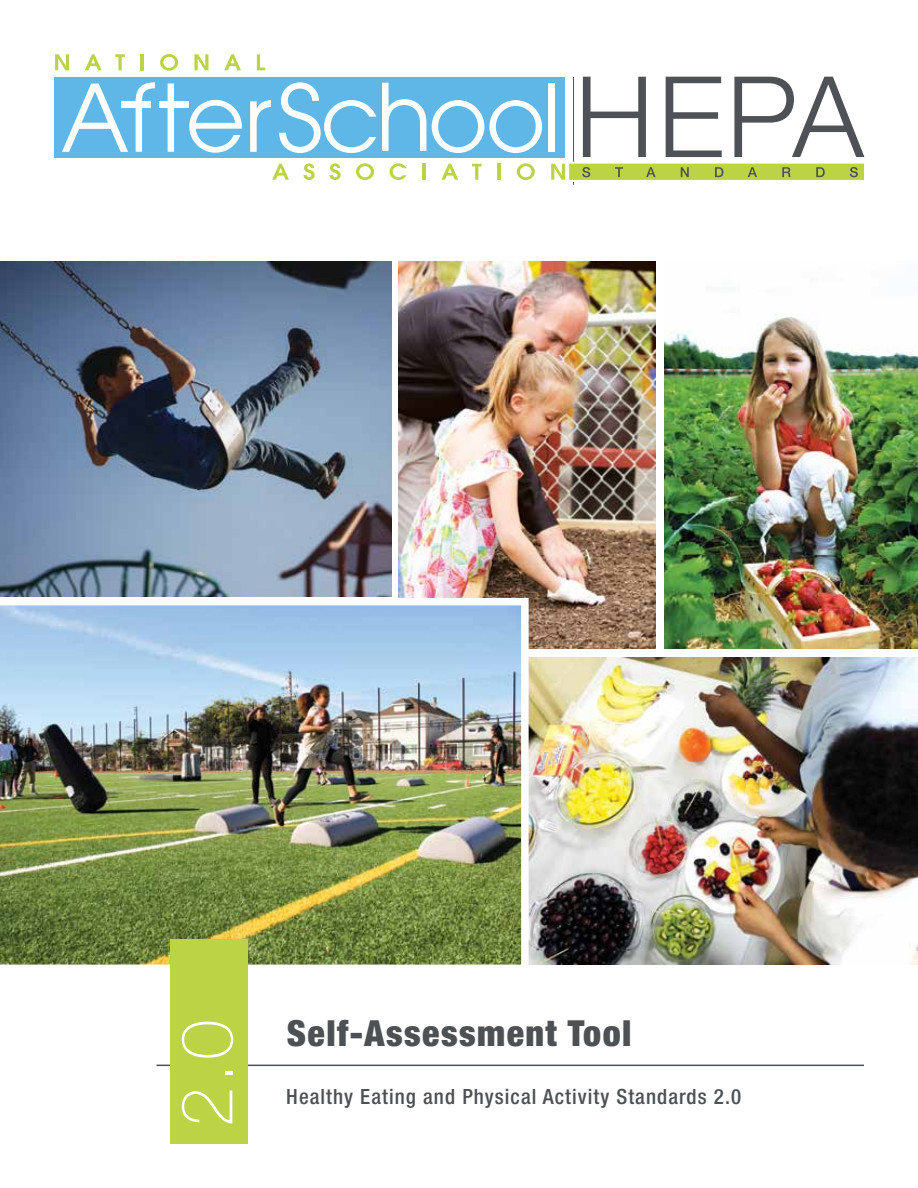
<style>
.page{position:relative;width:918px;height:1188px;background:#fff}
.page>*{position:absolute;margin:0;border:0;box-sizing:border-box;transform-origin:0 0}
.t1{font:100 72px "Helvetica Neue LT Std";color:#fff}
.t2{font:900 condensed 36px "Helvetica Neue LT Std";letter-spacing:.04em;color:#4e5154}
.t3{font:500 condensed 21px "Helvetica Neue LT Std";letter-spacing:.05em;color:#4e5154}
</style>
<div class="page">
<hr style="left:573px;top:77px;width:1px;height:108px;background:#4e5155">
<div style="left:568px;top:163px;width:297px;height:18px;background:#bbd345"></div>
<div style="left:567px;top:162px;width:299px;height:20px;border:2px solid #fff"></div>
<div style="left:54px;top:77px;width:511px;height:81px;background:#5eb7e7"></div>
<svg style="left:272px;top:164px;width:17px;height:16px"></svg>
<svg style="left:303px;top:163px;width:12px;height:17px"></svg>
<svg style="left:329px;top:163px;width:12px;height:17px"></svg>
<svg style="left:356px;top:163px;width:18px;height:17px"></svg>
<svg style="left:390px;top:163px;width:17px;height:17px"></svg>
<hr style="left:423px;top:164px;width:3px;height:16px;background:#bbd345">
<svg style="left:441px;top:164px;width:17px;height:16px"></svg>
<svg style="left:472px;top:164px;width:10px;height:16px"></svg>
<hr style="left:497px;top:164px;width:3px;height:16px;background:#bbd345">
<svg style="left:517px;top:163px;width:18px;height:17px"></svg>
<svg style="left:551px;top:164px;width:14px;height:16px"></svg>
<svg style="left:62px;top:84px;width:66px;height:68px"></svg>
<svg style="left:189px;top:100px;width:53px;height:53px"></svg>
<svg style="left:250px;top:100px;width:21px;height:52px"></svg>
<svg style="left:279px;top:82px;width:97px;height:71px"></svg>
<svg style="left:382px;top:83px;width:44px;height:68px"></svg>
<svg style="left:432px;top:100px;width:110px;height:53px"></svg>
<div style="left:548px;top:84px;width:6px;height:68px;background:#fff"></div>
<svg style="left:55px;top:54px;width:14px;height:16px"></svg>
<svg style="left:85px;top:54px;width:17px;height:16px"></svg>
<svg style="left:115px;top:54px;width:10px;height:16px"></svg>
<hr style="left:141px;top:54px;width:3px;height:16px;background:#bbd345">
<svg style="left:160px;top:54px;width:18px;height:17px"></svg>
<svg style="left:194px;top:54px;width:14px;height:16px"></svg>
<svg style="left:224px;top:54px;width:17px;height:16px"></svg>
<svg style="left:257px;top:54px;width:8px;height:16px"></svg>
<svg style="left:136px;top:82px;width:19px;height:70px"></svg>
<svg style="left:168px;top:84px;width:6px;height:68px"></svg>
<div style="left:159px;top:101px;width:30px;height:6px;background:#fff"></div>
<div style="left:121px;top:101px;width:30px;height:6px;background:#fff"></div>
<svg style="left:583px;top:77px;width:63px;height:80px"></svg>
<svg style="left:666px;top:77px;width:56px;height:80px"></svg>
<svg style="left:734px;top:77px;width:130px;height:80px"></svg>
<svg style="left:582px;top:167px;width:8px;height:10px"></svg>
<svg style="left:615px;top:167px;width:8px;height:10px"></svg>
<svg style="left:646px;top:167px;width:10px;height:10px"></svg>
<svg style="left:681px;top:167px;width:8px;height:10px"></svg>
<svg style="left:715px;top:167px;width:8px;height:10px"></svg>
<svg style="left:748px;top:167px;width:9px;height:10px"></svg>
<svg style="left:782px;top:167px;width:9px;height:10px"></svg>
<svg style="left:816px;top:167px;width:9px;height:10px"></svg>
<svg style="left:850px;top:167px;width:8px;height:10px"></svg>
<hr style="left:156px;top:1065px;width:708px;height:1px;background:#4e5154">
<img style="left:529px;top:657px;width:389px;height:307px">
<img style="left:665px;top:314px;width:253px;height:335px">
<img style="left:399px;top:261px;width:257px;height:388px">
<img style="left:0;top:261px;width:392px;height:336px">
<img style="left:0;top:598px;width:529px;height:374px">
<div style="left:170px;top:940px;width:77px;height:204px;background:#bbd345"></div>
<h1 class="t1" style="left:166px;top:1127px;width:109px;rotate:-90deg">2.0</h1>
<h2 class="t2" style="left:287px;top:1011px;width:346px">Self-Assessment Tool</h2>
<p class="t3" style="left:286px;top:1084px;width:456px">Healthy Eating and Physical Activity Standards 2.0</p>
</div>
